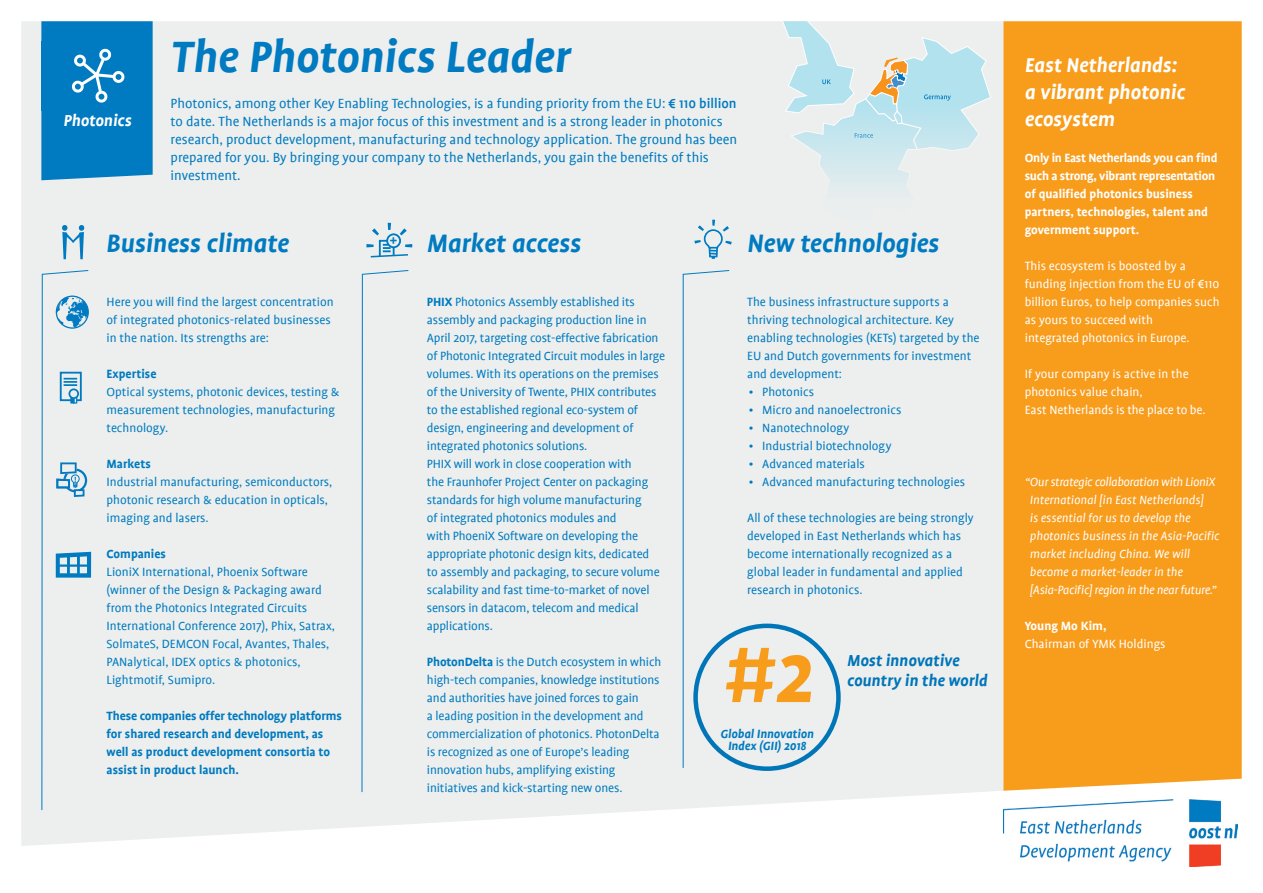
<style>
.page{position:relative;width:1263px;height:893px;background:#fff}
.page>*{position:absolute;margin:0;border:0;box-sizing:border-box;transform-origin:0 0}
.t1{font:italic 700 90px "Profile";color:#f89c1c}
.t2{font:italic 700 49.5px "Profile";color:#007ac0}
.t3{font:italic 700 28.5px "Profile";color:#007ac0}
.t4{font:italic 700 22.5px/27px "Profile";color:#fff}
.t5{font:italic 700 18px "Profile";color:#0075b8}
.t6{font:italic 700 18px "Profile";color:#fff}
.t7{font:700 15.75px "Profile";color:#007ac0}
.t8{font:15px/18px "Profile";color:#007ac0}
.t9{font:13.5px/18px "Profile";letter-spacing:-.01em;color:#007ac0}
.t10{font:13.5px/18px "Profile";color:#fff}
.t11{font:italic 13.5px/18px "Profile";color:#fff}
.t12{font:700 13.5px/18px "Profile";color:#007ac0}
.t13{font:700 13.5px/18px "Profile";color:#fff}
.t14{font:italic 700 13.5px "Profile";color:#007ac0}
.s1{font-weight:500}
.s2{font-weight:700}
</style>
<div class="page">
<div style="left:21px;top:21px;width:982px;height:825px;background:#ecefee"></div>
<div style="left:1003px;top:21px;width:239px;height:770px;background:#f89c1c"></div>
<svg style="left:694px;top:220px;width:38px;height:39px"></svg>
<svg style="left:62px;top:225px;width:22px;height:34px"></svg>
<svg style="left:41px;top:21px;width:112px;height:159px;background:#0f81c3"></svg>
<svg style="left:682px;top:270px;width:48px;height:499px;background:#e1e9eb"></svg>
<svg style="left:361px;top:270px;width:48px;height:523px;background:#e2eaec"></svg>
<img style="left:1003px;top:799px;width:234px;height:68px">
<svg style="left:41px;top:270px;width:50px;height:541px;background:#d8e5ea"></svg>
<svg style="left:366px;top:223px;width:46px;height:35px;background:#bcd7e4"></svg>
<svg style="left:778px;top:21px;width:213px;height:202px;background:#d9e9eb"></svg>
<div style="left:693px;top:624px;width:148px;height:147px;border:4px solid #0075b8;border-radius:50%"></div>
<p class="t6" style="left:64px;top:111px;width:70px">Photonics</p>
<p class="t2" style="left:171px;top:30px;width:401px">The Photonics Leader</p>
<p class="t8" style="left:171px;top:95px;width:568px">Photonics, among other Key Enabling Technologies, is a funding priority from the EU: <span class="s1">€ 110 billion </span>to date. The Netherlands is a major focus of this investment and is a strong leader in photonics research, product development, manufacturing and technology application. The ground has been prepared for you. By bringing your company to the Netherlands, you gain the benefits of this investment.</p>
<p class="t3" style="left:106px;top:228px;width:184px">Business climate</p>
<p class="t3" style="left:427px;top:228px;width:156px">Market access</p>
<p class="t3" style="left:747px;top:228px;width:194px">New technologies</p>
<p class="t9" style="left:107px;top:293px;width:229px">Here you will find the largest concentration of integrated photonics-related businesses</p>
<p class="t9" style="left:107px;top:329px;width:164px">in the nation. Its strengths are:</p>
<p class="t12" style="left:107px;top:365px;width:51px">Expertise</p>
<p class="t9" style="left:107px;top:383px;width:234px">Optical systems, photonic devices, testing &amp; measurement technologies, manufacturing technology.</p>
<p class="t12" style="left:107px;top:455px;width:46px">Markets</p>
<p class="t9" style="left:107px;top:473px;width:227px">Industrial manufacturing, semiconductors,</p>
<p class="t9" style="left:107px;top:491px;width:223px">photonic research &amp; education in opticals, imaging and lasers.</p>
<p class="t12" style="left:107px;top:545px;width:61px">Companies</p>
<p class="t9" style="left:107px;top:563px;width:230px">LioniX International, Phoenix Software (winner of the Design &amp; Packaging award from the Photonics Integrated Circuits International Conference 2017), Phix, Satrax, SolmateS, DEMCON Focal, Avantes, Thales, PANalytical, IDEX optics &amp; photonics, Lightmotif, Sumipro.</p>
<p class="t12" style="left:107px;top:707px;width:237px">These companies offer technology platforms for shared research and development, as well as product development consortia to assist in product launch.</p>
<p class="t7" style="left:390px;top:232px;width:9px">+</p>
<p class="t9" style="left:427px;top:293px;width:240px"><span class="s2">PHIX</span> Photonics Assembly established its assembly and packaging production line in April 2017, targeting cost-effective fabrication of Photonic Integrated Circuit modules in large volumes. With its operations on the premises of the University of Twente, PHIX contributes to the established regional eco-system of design, engineering and development of integrated photonics solutions.</p>
<p class="t9" style="left:427px;top:455px;width:234px">PHIX will work in close cooperation with<br>the Fraunhofer Project Center on packaging standards for high volume manufacturing<br>of integrated photonics modules and<br>with PhoeniX Software on developing the appropriate photonic design kits, dedicated to assembly and packaging, to secure volume scalability and fast time-to-market of novel sensors in datacom, telecom and medical applications.</p>
<p class="t9" style="left:427px;top:653px;width:236px"><span class="s2">PhotonDelta</span> is the Dutch ecosystem in which high-tech companies, knowledge institutions and authorities have joined forces to gain<br>a leading position in the development and commercialization of photonics. PhotonDelta is recognized as one of Europe’s leading innovation hubs, amplifying existing initiatives and kick-starting new ones.</p>
<p class="t9" style="left:747px;top:293px;width:234px">The business infrastructure supports a thriving technological architecture. Key enabling technologies (KETs) targeted by the EU and Dutch governments for investment and development:</p>
<p class="t9" style="left:749px;top:383px;width:67px">• Photonics</p>
<p class="t9" style="left:749px;top:401px;width:154px">• Micro and nanoelectronics</p>
<p class="t9" style="left:749px;top:419px;width:102px">• Nanotechnology</p>
<p class="t9" style="left:749px;top:437px;width:144px">• Industrial biotechnology</p>
<p class="t9" style="left:749px;top:455px;width:118px">• Advanced materials</p>
<p class="t9" style="left:749px;top:473px;width:218px">• Advanced manufacturing technologies</p>
<p class="t9" style="left:747px;top:509px;width:228px">All of these technologies are being strongly developed in East Netherlands which has become internationally recognized as a global leader in fundamental and applied research in photonics.</p>
<p class="t1" style="left:722px;top:626px;width:93px">#2</p>
<p class="t5" style="left:847px;top:651px;width:114px">Most innovative</p>
<p class="t5" style="left:847px;top:670px;width:142px">country in the world</p>
<p class="t14" style="left:720px;top:727px;width:95px">Global Innovation</p>
<p class="t14" style="left:728px;top:739px;width:80px">Index (GII) 2018</p>
<p class="t4" style="left:1025px;top:51px;width:162px">East Netherlands: a vibrant photonic ecosystem</p>
<p class="t13" style="left:1025px;top:149px;width:194px">Only in East Netherlands you can find such a strong, vibrant representation of qualified photonics business partners, technologies, talent and government support.</p>
<p class="t10" style="left:1025px;top:257px;width:196px">This ecosystem is boosted by a funding injection from the EU of €110 billion Euros, to help companies such as yours to succeed with<br>integrated photonics in Europe.</p>
<p class="t10" style="left:1025px;top:365px;width:165px">If your company is active in the</p>
<p class="t10" style="left:1025px;top:383px;width:119px">photonics value chain,</p>
<p class="t10" style="left:1025px;top:401px;width:182px">East Netherlands is the place to be.</p>
<p class="t11" style="left:1030px;top:473px;width:191px;text-indent:-5px">“Our strategic collaboration with LioniX International [in East Netherlands]<br>is essential for us to develop the photonics business in the Asia-Pacific market including China. We will become a market-leader in the [Asia-Pacific] region in the near future.”</p>
<p class="t10" style="left:1025px;top:617px;width:142px"><span class="s2">Young Mo Kim,<br></span>Chairman of YMK Holdings</p>
</div>
